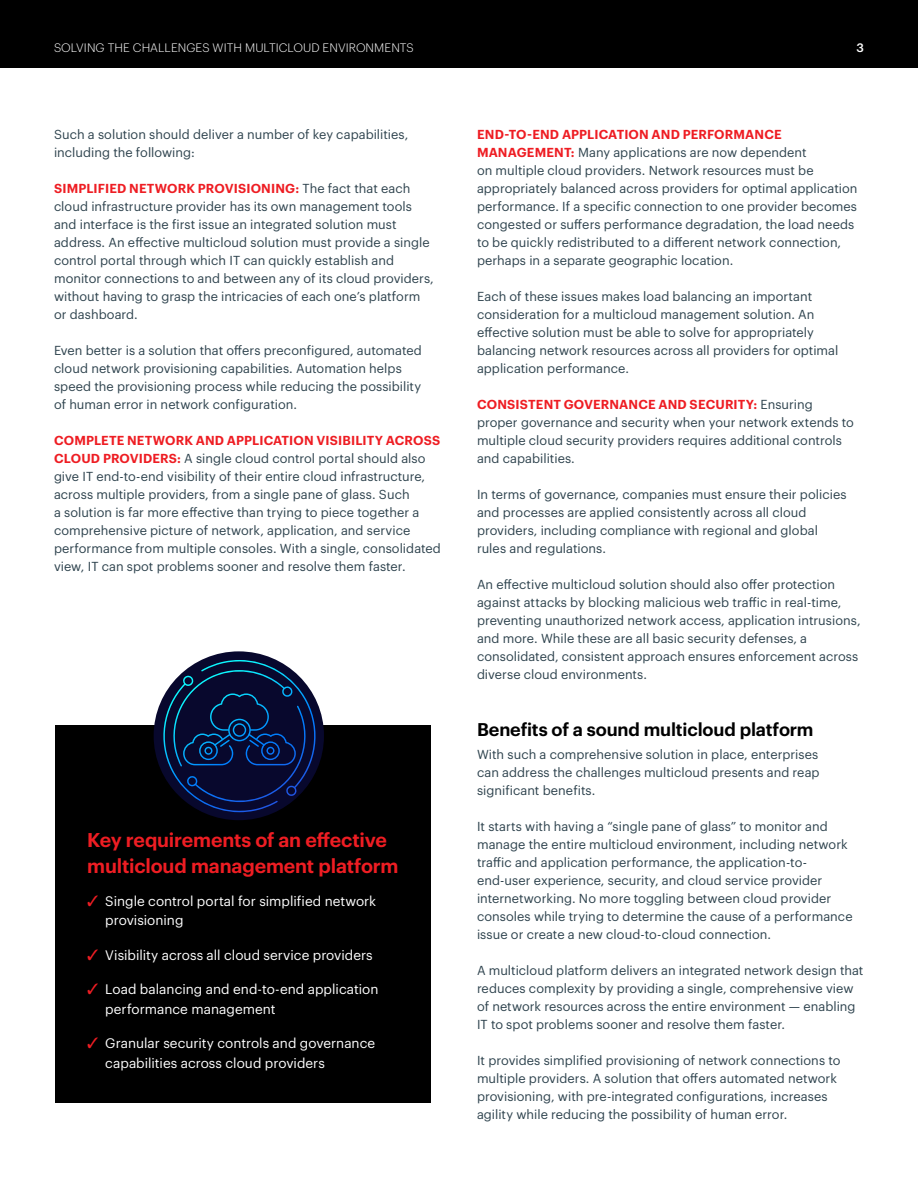
<style>
.page{position:relative;width:918px;height:1188px;background:#fff}
.page>*{position:absolute;margin:0;border:0;box-sizing:border-box;transform-origin:0 0}
.t1{font:600 19.5px/25.5px "Graphik";letter-spacing:-.01em;color:#ee1d23}
.t2{font:600 18px "Graphik";letter-spacing:-.01em;color:#000}
.t3{font:13.5px/19.5px "Graphik";letter-spacing:.005em;color:#fff}
.t4{font:12.75px/18px "Graphik";letter-spacing:.005em;color:#2d424d}
.t5{font:300 12px "Graphik";letter-spacing:.005em;color:#fff}
.t6{font:500 12px "Graphik";color:#fff}
.s1{font-weight:600;color:#ee1d23}
.s2{color:#ee1d23}
</style>
<div class="page">
<div style="left:0;top:0;width:918px;height:68px;background:#000"></div>
<div style="left:55px;top:725px;width:376px;height:378px;background:#000"></div>
<svg style="left:154px;top:651px;width:170px;height:169px"></svg>
<p class="t5" style="left:54px;top:39px;width:361px">SOLVING THE CHALLENGES WITH MULTICLOUD ENVIRONMENTS</p>
<p class="t6" style="left:857px;top:38px;width:9px">3</p>
<p class="t4" style="left:54px;top:125px;width:356px">Such a solution should deliver a number of key capabilities, including the following:</p>
<p class="t4" style="left:54px;top:179px;width:381px"><span class="s1">SIMPLIFIED NETWORK PROVISIONING:</span> The fact that each cloud infrastructure provider has its own management tools and interface is the first issue an integrated solution must address. An effective multicloud solution must provide a single control portal through which IT can quickly establish and monitor connections to and between any of its cloud providers, without having to grasp the intricacies of each one’s platform or dashboard.</p>
<p class="t4" style="left:54px;top:341px;width:369px">Even better is a solution that offers preconfigured, automated cloud network provisioning capabilities. Automation helps speed the provisioning process while reducing the possibility of human error in network configuration.</p>
<p class="t4" style="left:54px;top:431px;width:388px"><span class="s1">COMPLETE NETWORK AND APPLICATION VISIBILITY ACROSS CLOUD PROVIDERS:</span> A single cloud control portal should also give IT end-to-end visibility of their entire cloud infrastructure, across multiple providers, from a single pane of glass. Such<br>a solution is far more effective than trying to piece together a comprehensive picture of network, application, and service performance from multiple consoles. With a single, consolidated view, IT can spot problems sooner and resolve them faster.</p>
<p class="t1" style="left:87px;top:826px;width:313px">Key requirements of an effective multicloud management platform</p>
<p class="t3" style="left:105px;top:890px;width:272px;text-indent:-18px"><span class="s2">✓</span> Single control portal for simplified network provisioning</p>
<p class="t3" style="left:87px;top:944px;width:287px"><span class="s2">✓</span> Visibility across all cloud service providers</p>
<p class="t3" style="left:105px;top:978px;width:275px;text-indent:-18px"><span class="s2">✓</span> Load balancing and end-to-end application performance management</p>
<p class="t3" style="left:105px;top:1032px;width:271px;text-indent:-18px"><span class="s2">✓</span> Granular security controls and governance capabilities across cloud providers</p>
<p class="t4" style="left:477px;top:125px;width:382px"><span class="s1">END-TO-END APPLICATION AND PERFORMANCE MANAGEMENT:</span> Many applications are now dependent<br>on multiple cloud providers. Network resources must be appropriately balanced across providers for optimal application performance. If a specific connection to one provider becomes congested or suffers performance degradation, the load needs to be quickly redistributed to a different network connection, perhaps in a separate geographic location.</p>
<p class="t4" style="left:477px;top:287px;width:363px">Each of these issues makes load balancing an important consideration for a multicloud management solution. An effective solution must be able to solve for appropriately balancing network resources across all providers for optimal application performance.</p>
<p class="t4" style="left:477px;top:395px;width:378px"><span class="s1">CONSISTENT GOVERNANCE AND SECURITY:</span> Ensuring proper governance and security when your network extends to multiple cloud security providers requires additional controls and capabilities.</p>
<p class="t4" style="left:477px;top:485px;width:371px">In terms of governance, companies must ensure their policies and processes are applied consistently across all cloud providers, including compliance with regional and global rules and regulations.</p>
<p class="t4" style="left:477px;top:575px;width:385px">An effective multicloud solution should also offer protection against attacks by blocking malicious web traffic in real-time, preventing unauthorized network access, application intrusions, and more. While these are all basic security defenses, a consolidated, consistent approach ensures enforcement across diverse cloud environments.</p>
<p class="t2" style="left:477px;top:716px;width:338px">Benefits of a sound multicloud platform</p>
<p class="t4" style="left:477px;top:745px;width:344px;text-align:justify">With such a comprehensive solution in place, enterprises can address the challenges multicloud presents and reap significant benefits.</p>
<p class="t4" style="left:477px;top:817px;width:377px">It starts with having a “single pane of glass” to monitor and manage the entire multicloud environment, including network traffic and application performance, the application-to&shy;end-user experience, security, and cloud service provider internetworking. No more toggling between cloud provider consoles while trying to determine the cause of a performance issue or create a new cloud-to-cloud connection.</p>
<p class="t4" style="left:477px;top:961px;width:388px">A multicloud platform delivers an integrated network design that reduces complexity by providing a single, comprehensive view of network resources across the entire environment — enabling IT to spot problems sooner and resolve them faster.</p>
<p class="t4" style="left:477px;top:1051px;width:365px">It provides simplified provisioning of network connections to multiple providers. A solution that offers automated network provisioning, with pre-integrated configurations, increases agility while reducing the possibility of human error.</p>
</div>
